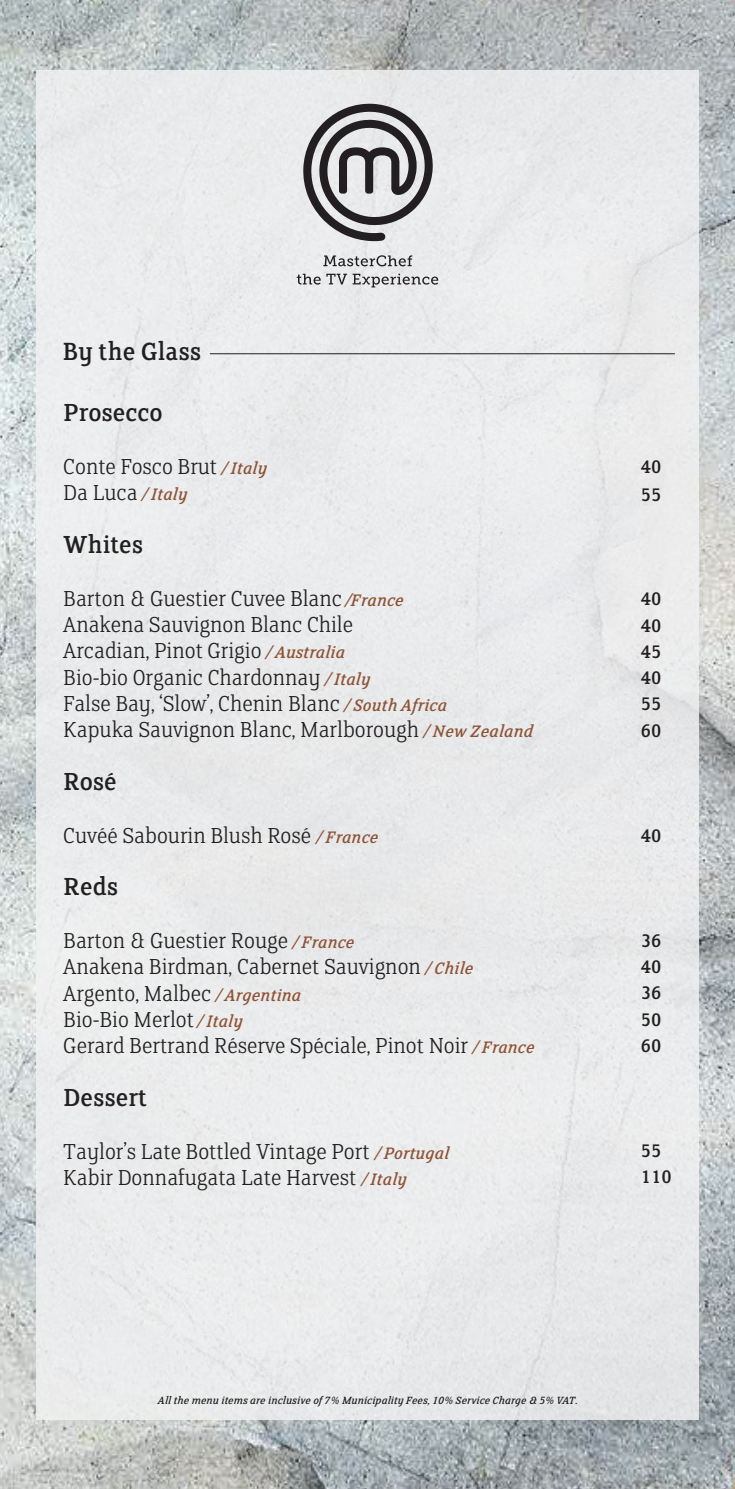
<style>
.page{position:relative;width:735px;height:1489px;background:#fff}
.page>*{position:absolute;margin:0;border:0;box-sizing:border-box;transform-origin:0 0}
.t1{font:27.82px "FS Clerkenwell";color:#231f20}
.t2{font:27.65px "FS Clerkenwell";color:#231f20}
.t3{font:300 24.32px/26.2px "FS Clerkenwell";color:#231f20}
.t4{font:20.3px/26.2px "FS Clerkenwell";color:#231f20}
.t5{font:italic 11.72px "FS Clerkenwell";color:#231f20}
.s1{font-weight:400;font-style:italic;font-size:18.55px;color:#8e5336}
</style>
<div class="page">
<img style="left:0;top:0;width:734px;height:1488px">
<div style="left:36px;top:70px;width:662px;height:1348px;background:#eaebec"></div>
<svg style="left:303px;top:103px;width:130px;height:138px"></svg>
<svg style="left:323px;top:255px;width:89px;height:11px"></svg>
<svg style="left:296px;top:274px;width:24px;height:10px"></svg>
<svg style="left:326px;top:274px;width:112px;height:13px"></svg>
<hr style="left:210px;top:353px;width:464px;height:1px;background:#231f20">
<p class="t1" style="left:62px;top:339px;width:140px">By the Glass</p>
<p class="t2" style="left:63px;top:399px;width:101px">Prosecco</p>
<p class="t3" style="left:63px;top:454px;width:205px">Conte Fosco Brut <span class="s1">/ Italy<br></span>Da Luca <span class="s1">/ Italy</span></p>
<p class="t2" style="left:63px;top:531px;width:81px">Whites</p>
<p class="t3" style="left:63px;top:586px;width:471px">Barton &amp; Guestier Cuvee Blanc <span class="s1">/France<br></span>Anakena Sauvignon Blanc Chile<br>Arcadian, Pinot Grigio <span class="s1">/ Australia<br></span>Bio-bio Organic Chardonnay <span class="s1">/ Italy<br></span>False Bay, ‘Slow’, Chenin Blanc <span class="s1">/ South Africa<br></span>Kapuka Sauvignon Blanc, Marlborough <span class="s1">/ New Zealand</span></p>
<p class="t2" style="left:63px;top:768px;width:55px">Rosé</p>
<p class="t3" style="left:63px;top:823px;width:316px">Cuvéé Sabourin Blush Rosé <span class="s1">/ France</span></p>
<p class="t2" style="left:63px;top:873px;width:56px">Reds</p>
<p class="t3" style="left:63px;top:928px;width:472px">Barton &amp; Guestier Rouge <span class="s1">/ France<br></span>Anakena Birdman, Cabernet Sauvignon <span class="s1">/ Chile </span>Argento, Malbec <span class="s1">/ Argentina<br></span>Bio-Bio Merlot <span class="s1">/ Italy<br></span>Gerard Bertrand Réserve Spéciale, Pinot Noir <span class="s1">/ France</span></p>
<p class="t2" style="left:63px;top:1084px;width:85px">Dessert</p>
<p class="t3" style="left:63px;top:1139px;width:387px">Taylor’s Late Bottled Vintage Port <span class="s1">/ Portugal<br></span>Kabir Donnafugata Late Harvest <span class="s1">/ Italy</span></p>
<p class="t4" style="left:640px;top:454px;width:22px;line-height:28px">40<br>55</p>
<p class="t4" style="left:640px;top:587px;width:22px;text-align:justify">40<br>40<br>45<br>40<br>55<br>60</p>
<p class="t4" style="left:640px;top:823px;width:22px">40</p>
<p class="t4" style="left:640px;top:928px;width:22px;text-align:justify">36<br>40<br>36<br>50<br>60</p>
<p class="t4" style="left:640px;top:1138px;width:32px">55<br>110</p>
<p class="t5" style="left:158px;top:1395px;width:421px">All the menu items are inclusive of 7% Municipality Fees, 10% Service Charge &amp; 5% VAT.</p>
</div>
